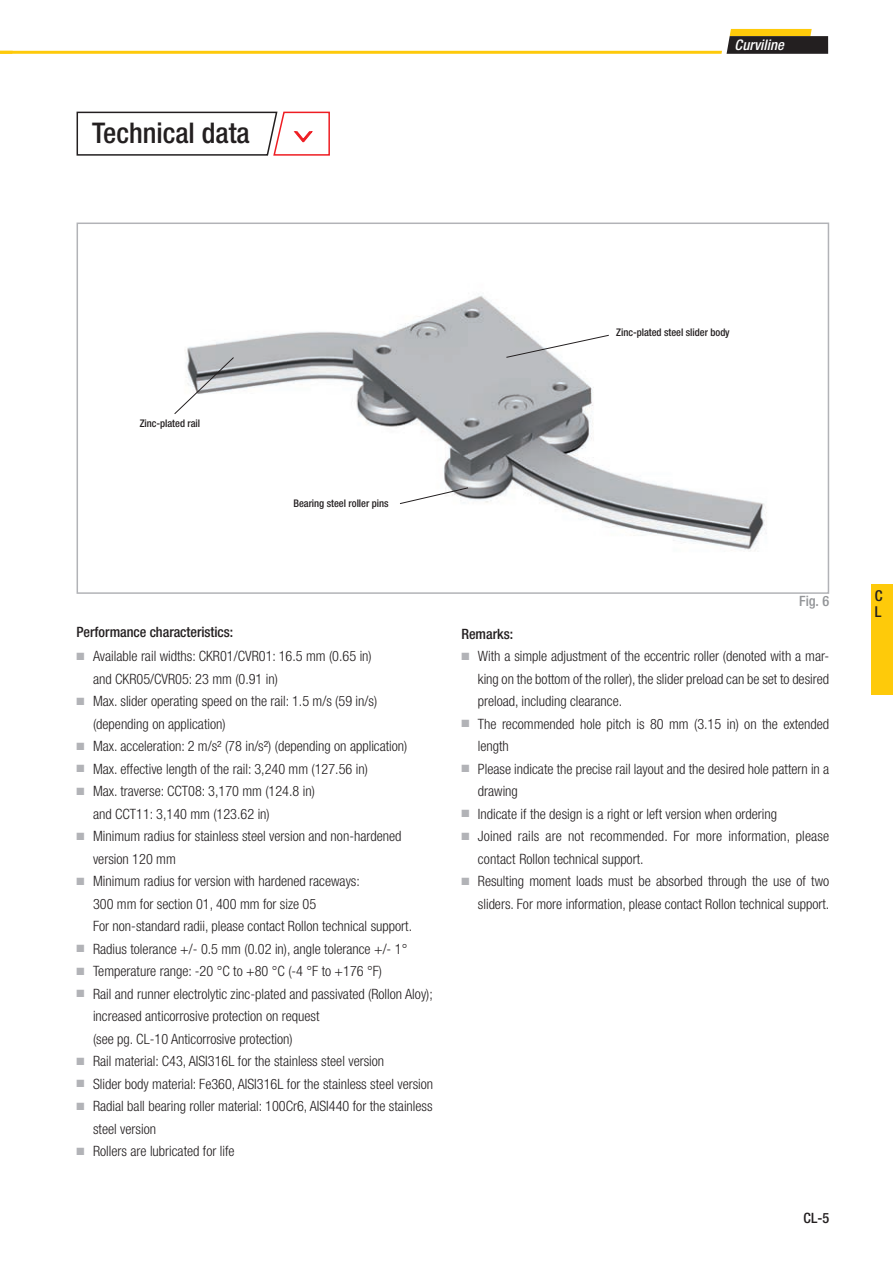
<style>
.page{position:relative;width:893px;height:1263px;background:#fff}
.page>*{position:absolute;margin:0;border:0;box-sizing:border-box;transform-origin:0 0}
.t1{font:500 condensed 28.5px "Helvetica Neue LT Std";color:#231f20}
.t2{font:500 condensed 15px/16.6px "Helvetica Neue LT Std";color:#231f20}
.t3{font:italic 500 condensed 14.55px "Helvetica Neue LT Std";letter-spacing:.005em;color:#fff}
.t4{font:300 condensed 14.25px/22.5px "Helvetica Neue LT Std";color:#231f20}
.t5{font:500 condensed 14.25px "Helvetica Neue LT Std";letter-spacing:-.005em;color:#231f20}
.t6{font:500 condensed 14.25px "Helvetica Neue LT Std";color:#939598}
.t7{font:500 condensed 10.5px "Helvetica Neue LT Std";letter-spacing:-.005em;color:#231f20}
.s1{color:#b2b3b7}
</style>
<div class="page">
<hr style="left:891px;top:584px;width:2px;height:111px;background:#feca0a">
<div style="left:872px;top:584px;width:21px;height:110px;background:#feca0a"></div>
<svg style="left:0;top:29px;width:828px;height:25px"></svg>
<div style="left:77px;top:223px;width:752px;height:371px;border:2px solid #b2b3b7"></div>
<img style="left:187px;top:295px;width:580px;height:256px">
<svg style="left:174px;top:357px;width:60px;height:57px"></svg>
<svg style="left:399px;top:487px;width:70px;height:17px"></svg>
<svg style="left:506px;top:335px;width:103px;height:23px"></svg>
<svg style="left:76px;top:111px;width:254px;height:45px"></svg>
<h1 class="t1" style="left:92px;top:116px;width:159px">Technical data</h1>
<p class="t3" style="left:735px;top:36px;width:51px">Curviline</p>
<p class="t7" style="left:140px;top:417px;width:62px">Zinc-plated rail</p>
<p class="t7" style="left:293px;top:497px;width:97px">Bearing steel roller pins</p>
<p class="t7" style="left:616px;top:326px;width:115px">Zinc-plated steel slider body</p>
<p class="t5" style="left:77px;top:624px;width:158px">Performance characteristics:</p>
<p class="t4" style="left:93px;top:645px;width:280px;text-indent:-16px"><span class="s1">■</span> Available rail widths: CKR01/CVR01: 16.5 mm (0.65 in) and CKR05/CVR05: 23 mm (0.91 in)</p>
<p class="t4" style="left:93px;top:690px;width:286px;text-indent:-16px"><span class="s1">■</span> Max. slider operating speed on the rail: 1.5 m/s (59 in/s) (depending on application)</p>
<p class="t4" style="left:77px;top:735px;width:332px"><span class="s1">■</span> Max. acceleration: 2 m/s² (78 in/s²) (depending on application)</p>
<p class="t4" style="left:77px;top:757px;width:293px"><span class="s1">■</span> Max. effective length of the rail: 3,240 mm (127.56 in)</p>
<p class="t4" style="left:93px;top:780px;width:223px;text-indent:-16px"><span class="s1">■</span> Max. traverse: CCT08: 3,170 mm (124.8 in) and CCT11: 3,140 mm (123.62 in)</p>
<p class="t4" style="left:93px;top:825px;width:310px;text-indent:-16px"><span class="s1">■</span> Minimum radius for stainless steel version and non-hardened version 120 mm</p>
<p class="t4" style="left:93px;top:870px;width:321px;text-indent:-16px"><span class="s1">■</span> Minimum radius for version with hardened raceways:<br>300 mm for section 01, 400 mm for size 05<br>For non-standard radii, please contact Rollon technical support.</p>
<p class="t4" style="left:77px;top:937px;width:332px"><span class="s1">■</span> Radius tolerance +/- 0.5 mm (0.02 in), angle tolerance +/- 1°</p>
<p class="t4" style="left:77px;top:960px;width:307px"><span class="s1">■</span> Temperature range: -20 °C to +80 °C (-4 °F to +176 °F)</p>
<p class="t4" style="left:93px;top:982px;width:341px;text-indent:-16px"><span class="s1">■</span> Rail and runner electrolytic zinc-plated and passivated (Rollon Aloy); increased anticorrosive protection on request<br>(see pg. CL-10 Anticorrosive protection)</p>
<p class="t4" style="left:77px;top:1050px;width:309px"><span class="s1">■</span> Rail material: C43, AISI316L for the stainless steel version</p>
<p class="t4" style="left:77px;top:1072px;width:358px"><span class="s1">■</span> Slider body material: Fe360, AISI316L for the stainless steel version</p>
<p class="t4" style="left:93px;top:1095px;width:341px;text-indent:-16px"><span class="s1">■</span> Radial ball bearing roller material: 100Cr6, AISI440 for the stainless steel version</p>
<p class="t4" style="left:77px;top:1140px;width:160px"><span class="s1">■</span> Rollers are lubricated for life</p>
<p class="t6" style="left:799px;top:593px;width:32px">Fig. 6</p>
<p class="t5" style="left:461px;top:625px;width:53px">Remarks:</p>
<p class="t4" style="left:478px;top:645px;width:353px;text-align:justify;text-indent:-16px"><span class="s1">■</span> With a simple adjustment of the eccentric roller (denoted with a mar&shy;king on the bottom of the roller), the slider preload can be set to desired preload, including clearance.</p>
<p class="t4" style="left:478px;top:712px;width:353px;text-indent:-16px"><span class="s1">■</span> The recommended hole pitch is 80 mm (3.15 in) on the extended length</p>
<p class="t4" style="left:478px;top:757px;width:353px;text-indent:-16px"><span class="s1">■</span> Please indicate the precise rail layout and the desired hole pattern in a drawing</p>
<p class="t4" style="left:461px;top:802px;width:317px"><span class="s1">■</span> Indicate if the design is a right or left version when ordering</p>
<p class="t4" style="left:478px;top:825px;width:353px;text-indent:-16px"><span class="s1">■</span> Joined rails are not recommended. For more information, please contact Rollon technical support.</p>
<p class="t4" style="left:461px;top:870px;width:369px;text-align:right"><span class="s1">■</span> Resulting moment loads must be absorbed through the use of two sliders. For more information, please contact Rollon technical support.</p>
<p class="t5" style="left:804px;top:1209px;width:27px">CL-5</p>
<p class="t2" style="left:875px;top:587px;width:9px">C<br>L</p>
</div>
